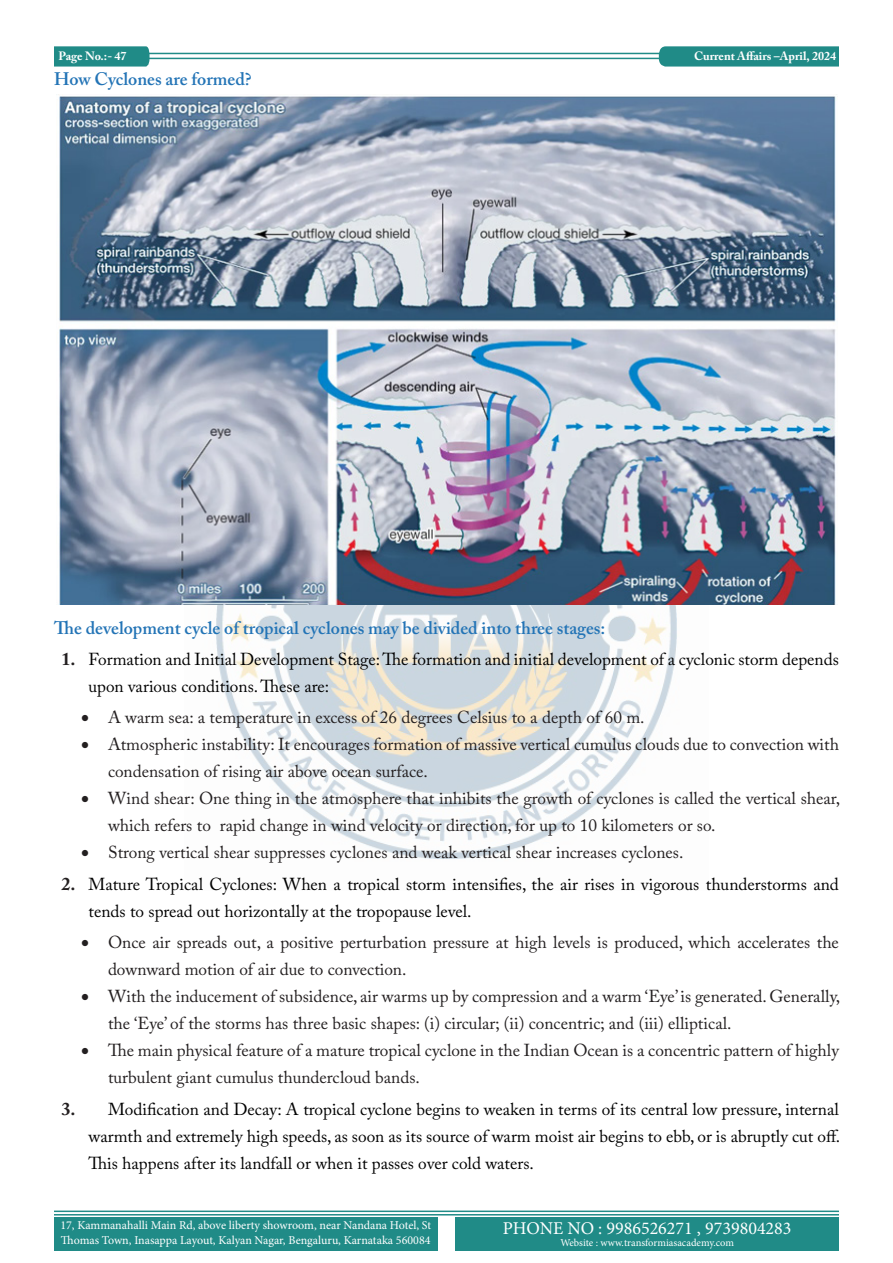
<style>
.page{position:relative;width:893px;height:1263px;background:#fff}
.page>*{position:absolute;margin:0;border:0;box-sizing:border-box;transform-origin:0 0}
.Sub_heading{font:600 18px "Adobe Caslon Pro";color:#2374b6}
.t1{font:18px "Minion Pro";color:#fff}
.t2{font:17.25px/27px "Adobe Caslon Pro";color:#231f20}
.t3{font:17.25px/27px "Adobe Caslon Pro";color:#000}
.t4{font:12px/14.4px "Minion Pro";letter-spacing:-.005em;color:#fff}
.t5{font:700 12px "Adobe Caslon Pro";color:#fff}
.t6{font:10.5px "Minion Pro";color:#fff}
.s1{font-weight:700;font-size:18px;color:#231f20}
</style>
<div class="page">
<hr style="left:148px;top:53px;width:691px;height:1px;background:#208b87">
<hr style="left:148px;top:58px;width:690px;height:1px;background:#208b87">
<svg style="left:54px;top:46px;width:96px;height:21px;background:#2a908c"></svg>
<svg style="left:659px;top:46px;width:180px;height:21px;background:#29908c"></svg>
<hr style="left:54px;top:1210px;width:785px;height:2px;background:#208b87">
<hr style="left:54px;top:1214px;width:785px;height:1px;background:#208b87">
<div style="left:54px;top:1217px;width:383px;height:34px;background:#208b87"></div>
<div style="left:455px;top:1217px;width:384px;height:34px;background:#208b87"></div>
<img style="left:216px;top:605px;width:461px;height:254px">
<img style="left:56px;top:94px;width:780px;height:511px">
<p class="t5" style="left:59px;top:49px;width:70px">Page No.:- 47</p>
<p class="t5" style="left:694px;top:49px;width:143px">Current Affairs –April, 2024</p>
<p class="Sub_heading" style="left:54px;top:68px;width:199px">How Cyclones are formed?</p>
<p class="Sub_heading" style="left:54px;top:617px;width:553px">The development cycle of tropical cyclones may be divided into three stages:</p>
<p class="t3" style="left:88px;top:645px;width:752px;text-indent:-27px"><span class="s1">1.</span> Formation and Initial Development Stage: The formation and initial development of a cyclonic storm depends upon various conditions. These are:</p>
<p class="t2" style="left:81px;top:704px;width:565px">• A warm sea: a temperature in excess of 26 degrees Celsius to a depth of 60 m.</p>
<p class="t2" style="left:108px;top:731px;width:732px;text-indent:-27px">• Atmospheric instability: It encourages formation of massive vertical cumulus clouds due to convection with condensation of rising air above ocean surface.</p>
<p class="t2" style="left:108px;top:785px;width:734px;text-indent:-27px">• Wind shear: One thing in the atmosphere that inhibits the growth of cyclones is called the vertical shear, which refers to rapid change in wind velocity or direction, for up to 10 kilometers or so.</p>
<p class="t2" style="left:81px;top:839px;width:604px">• Strong vertical shear suppresses cyclones and weak vertical shear increases cyclones.</p>
<p class="t3" style="left:88px;top:870px;width:752px;text-indent:-27px"><span class="s1">2.</span> Mature Tropical Cyclones: When a tropical storm intensifies, the air rises in vigorous thunderstorms and tends to spread out horizontally at the tropopause level.</p>
<p class="t2" style="left:108px;top:929px;width:732px;text-indent:-27px">• Once air spreads out, a positive perturbation pressure at high levels is produced, which accelerates the downward motion of air due to convection.</p>
<p class="t2" style="left:108px;top:983px;width:734px;text-indent:-27px">• With the inducement of subsidence, air warms up by compression and a warm ‘Eye’ is generated. Generally, the ‘Eye’ of the storms has three basic shapes: (i) circular; (ii) concentric; and (iii) elliptical.</p>
<p class="t2" style="left:108px;top:1037px;width:732px;text-indent:-27px">• The main physical feature of a mature tropical cyclone in the Indian Ocean is a concentric pattern of highly turbulent giant cumulus thundercloud bands.</p>
<p class="t3" style="left:88px;top:1095px;width:753px;text-align:justify;text-indent:-27px"><span class="s1">3.</span> Modification and Decay: A tropical cyclone begins to weaken in terms of its central low pressure, internal warmth and extremely high speeds, as soon as its source of warm moist air begins to ebb, or is abruptly cut off.<br>This happens after its landfall or when it passes over cold waters.</p>
<p class="t4" style="left:60px;top:1218px;width:372px">17, Kammanahalli Main Rd, above liberty showroom, near Nandana Hotel, St<br>Thomas Town, Inasappa Layout, Kalyan Nagar, Bengaluru, Karnataka 560084</p>
<p class="t1" style="left:503px;top:1216px;width:290px">PHONE NO : 9986526271 , 9739804283</p>
<p class="t6" style="left:560px;top:1236px;width:175px">Website : www.transformiasacademy.com</p>
</div>
